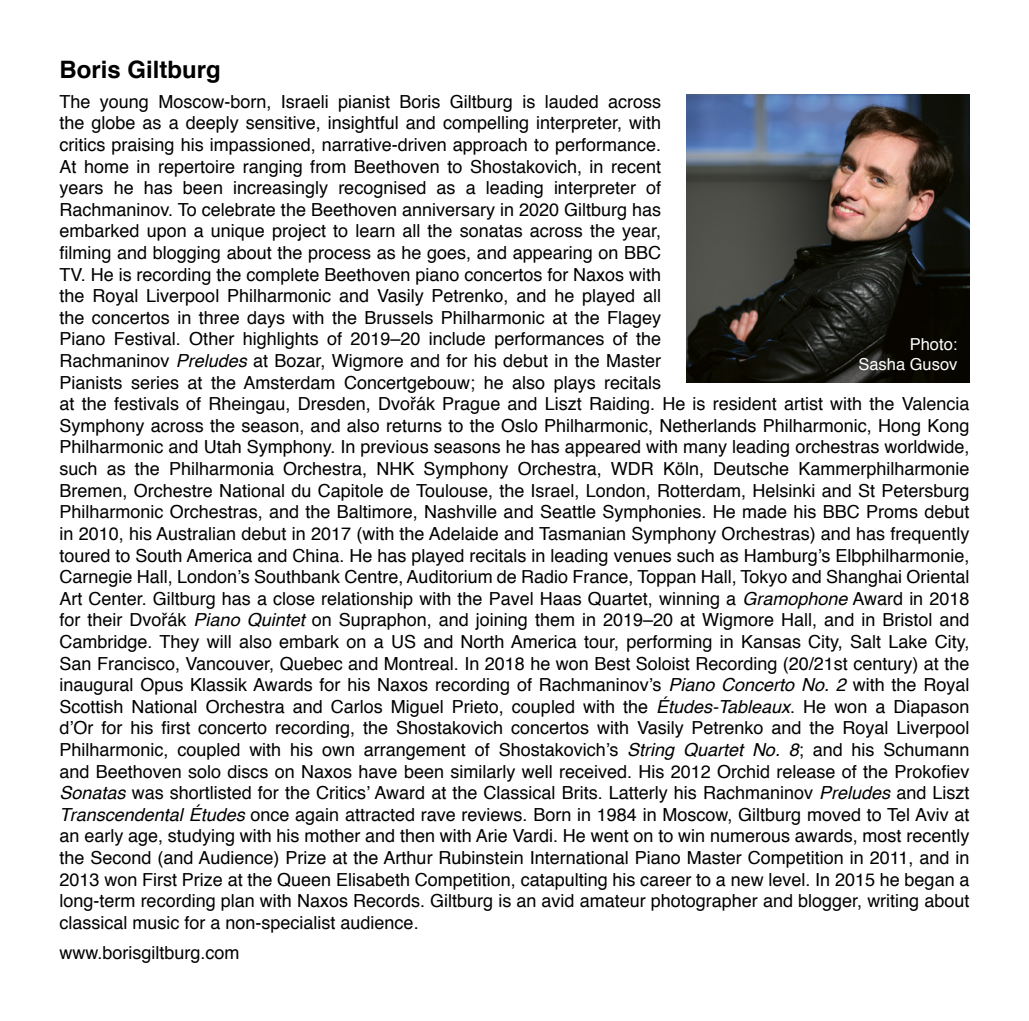
<style>
.page{position:relative;width:1029px;height:1021px;background:#fff}
.page>*{position:absolute;margin:0;border:0;box-sizing:border-box;transform-origin:0 0}
.t1{font:700 24px "Helvetica";color:#000}
.t2{font:18px/21.6px "Helvetica";color:#000}
.t3{font:16.5px/19.8px "Helvetica";color:#fff;text-align:right}
.s1{font-style:italic}
</style>
<div class="page">
<img style="left:687px;top:94px;width:282px;height:288px">
<h1 class="t1" style="left:60px;top:50px;width:163px">Boris Giltburg</h1>
<p class="t2" style="left:60px;top:91px;width:911px">The young Moscow-born, Israeli pianist Boris Giltburg is lauded across<br>the globe as a deeply sensitive, insightful and compelling interpreter, with<br>critics praising his impassioned, narrative-driven approach to performance.<br>At home in repertoire ranging from Beethoven to Shostakovich, in recent<br>years he has been increasingly recognised as a leading interpreter of<br>Rachmaninov. To celebrate the Beethoven anniversary in 2020 Giltburg has<br>embarked upon a unique project to learn all the sonatas across the year,<br>filming and blogging about the process as he goes, and appearing on BBC<br>TV. He is recording the complete Beethoven piano concertos for Naxos with<br>the Royal Liverpool Philharmonic and Vasily Petrenko, and he played all<br>the concertos in three days with the Brussels Philharmonic at the Flagey<br>Piano Festival. Other highlights of 2019–20 include performances of the<br>Rachmaninov <span class="s1">Preludes</span> at Bozar, Wigmore and for his debut in the Master<br>Pianists series at the Amsterdam Concertgebouw; he also plays recitals<br>at the festivals of Rheingau, Dresden, Dvořák Prague and Liszt Raiding. He is resident artist with the Valencia Symphony across the season, and also returns to the Oslo Philharmonic, Netherlands Philharmonic, Hong Kong Philharmonic and Utah Symphony. In previous seasons he has appeared with many leading orchestras worldwide, such as the Philharmonia Orchestra, NHK Symphony Orchestra, WDR Köln, Deutsche Kammerphilharmonie Bremen, Orchestre National du Capitole de Toulouse, the Israel, London, Rotterdam, Helsinki and St Petersburg Philharmonic Orchestras, and the Baltimore, Nashville and Seattle Symphonies. He made his BBC Proms debut in 2010, his Australian debut in 2017 (with the Adelaide and Tasmanian Symphony Orchestras) and has frequently toured to South America and China. He has played recitals in leading venues such as Hamburg’s Elbphilharmonie, Carnegie Hall, London’s Southbank Centre, Auditorium de Radio France, Toppan Hall, Tokyo and Shanghai Oriental Art Center. Giltburg has a close relationship with the Pavel Haas Quartet, winning a <span class="s1">Gramophone</span> Award in 2018 for their Dvořák <span class="s1">Piano Quintet</span> on Supraphon, and joining them in 2019–20 at Wigmore Hall, and in Bristol and Cambridge. They will also embark on a US and North America tour, performing in Kansas City, Salt Lake City, San Francisco, Vancouver, Quebec and Montreal. In 2018 he won Best Soloist Recording (20/21st century) at the inaugural Opus Klassik Awards for his Naxos recording of Rachmaninov’s <span class="s1">Piano Concerto No. 2</span> with the Royal Scottish National Orchestra and Carlos Miguel Prieto, coupled with the <span class="s1">Études-Tableaux</span>. He won a Diapason d’Or for his first concerto recording, the Shostakovich concertos with Vasily Petrenko and the Royal Liverpool Philharmonic, coupled with his own arrangement of Shostakovich’s <span class="s1">String Quartet No. 8</span>; and his Schumann and Beethoven solo discs on Naxos have been similarly well received. His 2012 Orchid release of the Prokofiev <span class="s1">Sonatas</span> was shortlisted for the Critics’ Award at the Classical Brits. Latterly his Rachmaninov <span class="s1">Preludes</span> and Liszt <span class="s1">Transcendental Études</span> once again attracted rave reviews. Born in 1984 in Moscow, Giltburg moved to Tel Aviv at an early age, studying with his mother and then with Arie Vardi. He went on to win numerous awards, most recently the Second (and Audience) Prize at the Arthur Rubinstein International Piano Master Competition in 2011, and in 2013 won First Prize at the Queen Elisabeth Competition, catapulting his career to a new level. In 2015 he began a long-term recording plan with Naxos Records. Giltburg is an avid amateur photographer and blogger, writing about classical music for a non-specialist audience.</p>
<p class="t2" style="left:60px;top:942px;width:182px">www.borisgiltburg.com</p>
<p class="t3" style="left:858px;top:335px;width:101px">Photo:<br>Sasha Gusov</p>
</div>
